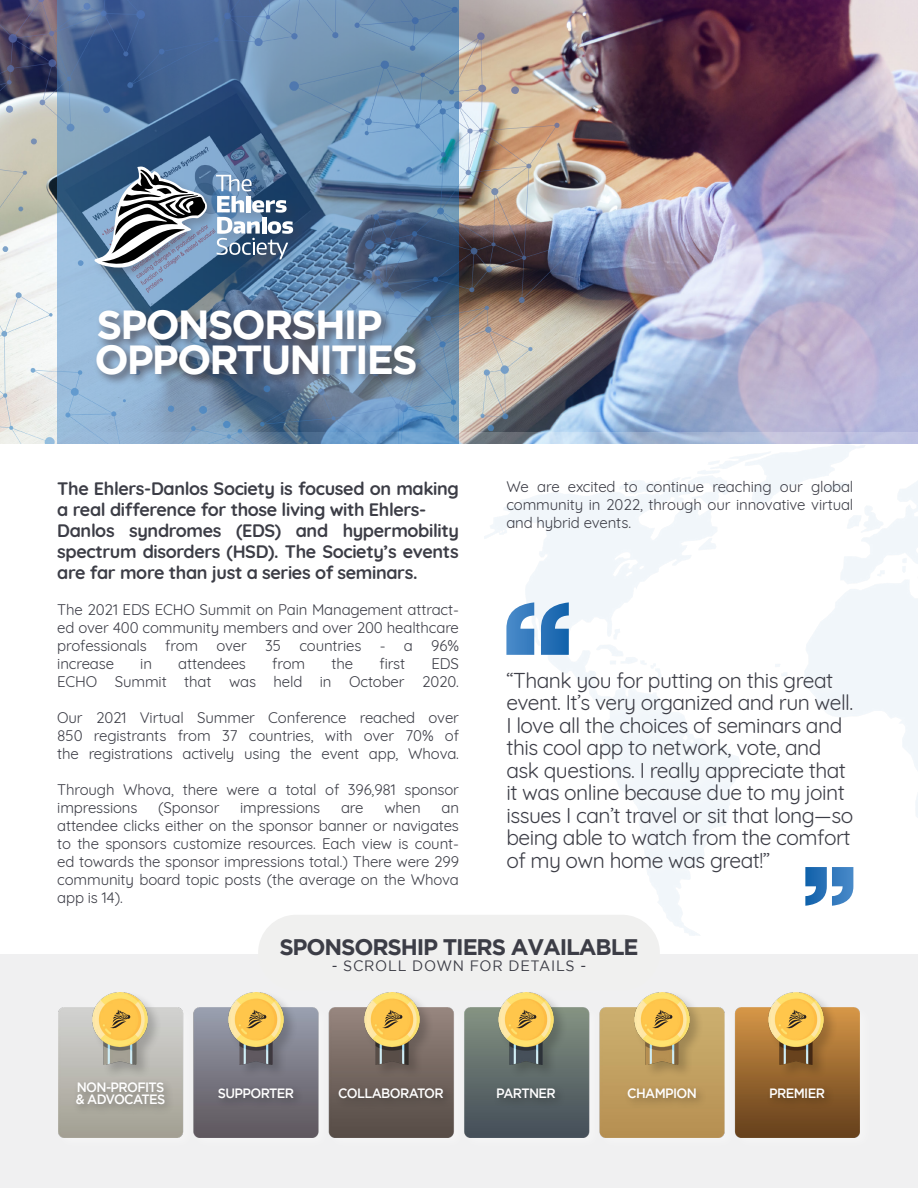
<style>
.page{position:relative;width:918px;height:1188px;background:#fff}
.page>*{position:absolute;margin:0;border:0;box-sizing:border-box;transform-origin:0 0}
.t1{font:700 40.5px/34.8px "Gotham";letter-spacing:-.05em;color:#fff}
.t2{font:700 22.5px "Gotham";letter-spacing:-.05em;color:#3c3d46}
.t3{font:21px/22.5px "Quicksand";letter-spacing:-.025em;color:#3c3d46}
.t4{font:700 18px/21px "Quicksand";letter-spacing:-.02em;color:#3c3d46}
.t5{font:15px/18px "Quicksand";letter-spacing:-.01em;color:#3c3d46;text-align:justify}
.t6{font:15px "Gotham";letter-spacing:.05em;color:#3c3d46;scale:.95 1}
.t7{font:500 13.5px/12px "Gotham";letter-spacing:-.05em;color:#fff;scale:.95 1}
</style>
<div class="page">
<img style="left:0;top:0;width:918px;height:432px">
<div style="left:0;top:955px;width:918px;height:233px;background:#f0f0f1"></div>
<div style="left:258px;top:915px;width:402px;height:75px;background:#f0f0ef;border-radius:38px"></div>
<svg style="left:506px;top:602px;width:63px;height:53px"></svg>
<svg style="left:805px;top:883px;width:48px;height:23px"></svg>
<div style="left:503px;top:669px;width:360px;height:214px;background:#fff;opacity:.75"></div>
<svg style="left:0;top:432px;width:918px;height:12px;background:#b1bdd4"></svg>
<svg style="left:57px;top:0;width:402px;height:444px;background:#6284a9"></svg>
<div style="left:92px;top:164px;width:213px;height:116px;background:#443d45;opacity:.3"></div>
<svg style="left:216px;top:175px;width:77px;height:85px"></svg>
<svg style="left:95px;top:167px;width:112px;height:102px"></svg>
<div style="left:94px;top:307px;width:334px;height:80px;background:#443d45;opacity:.75"></div>
<div style="left:55px;top:1005px;width:818px;height:146px;background:#fff;opacity:.35"></div>
<img style="left:58px;top:1008px;width:802px;height:129px">
<div style="left:72px;top:1078px;width:763px;height:37px;background:#000;opacity:.3"></div>
<div style="left:92px;top:990px;width:70px;height:89px;background:#000;opacity:.2"></div>
<img style="left:93px;top:992px;width:55px;height:72px">
<div style="left:228px;top:991px;width:70px;height:88px;background:#000;opacity:.2"></div>
<img style="left:229px;top:992px;width:55px;height:72px">
<div style="left:364px;top:991px;width:70px;height:88px;background:#000;opacity:.2"></div>
<img style="left:365px;top:992px;width:55px;height:72px">
<div style="left:498px;top:991px;width:70px;height:88px;background:#000;opacity:.2"></div>
<img style="left:499px;top:992px;width:55px;height:72px">
<div style="left:634px;top:991px;width:70px;height:88px;background:#000;opacity:.2"></div>
<img style="left:635px;top:992px;width:55px;height:72px">
<div style="left:768px;top:991px;width:70px;height:88px;background:#000;opacity:.2"></div>
<img style="left:769px;top:992px;width:55px;height:72px">
<svg style="left:110px;top:1010px;width:20px;height:19px"></svg>
<svg style="left:246px;top:1010px;width:20px;height:19px"></svg>
<svg style="left:382px;top:1010px;width:21px;height:19px"></svg>
<svg style="left:516px;top:1010px;width:20px;height:19px"></svg>
<svg style="left:652px;top:1010px;width:21px;height:19px"></svg>
<svg style="left:786px;top:1010px;width:20px;height:19px"></svg>
<h1 class="t1" style="left:95px;top:306px;width:325px">SPONSORSHIP<br>OPPORTUNITIES</h1>
<p class="t4" style="left:57px;top:477px;width:403px">The Ehlers-Danlos Society is focused on making a real difference for those living with Ehlers-Danlos syndromes (EDS) and hypermobility spectrum disorders (HSD). The Society’s events are far more than just a series of seminars.</p>
<p class="t5" style="left:57px;top:599px;width:403px">The 2021 EDS ECHO Summit on Pain Management attract&shy;ed over 400 community members and over 200 healthcare professionals from over 35 countries - a 96% increase</p>
<p class="t5" style="left:140px;top:653px;width:13px">in</p>
<p class="t5" style="left:178px;top:653px;width:69px">attendees</p>
<p class="t5" style="left:272px;top:653px;width:34px">from</p>
<p class="t5" style="left:331px;top:653px;width:23px">the</p>
<p class="t5" style="left:379px;top:653px;width:27px">first</p>
<p class="t5" style="left:57px;top:653px;width:403px;text-align:right">EDS<br>ECHO Summit that was held in October 2020.</p>
<p class="t5" style="left:57px;top:707px;width:403px">Our 2021 Virtual Summer Conference reached over 850 registrants from 37 countries, with over 70% of the registrations actively using the event app, Whova.</p>
<p class="t5" style="left:57px;top:779px;width:403px">Through Whova, there were a total of 396,981 sponsor impressions</p>
<p class="t5" style="left:158px;top:797px;width:63px">(Sponsor</p>
<p class="t5" style="left:240px;top:797px;width:82px">impressions</p>
<p class="t5" style="left:341px;top:797px;width:24px">are</p>
<p class="t5" style="left:384px;top:797px;width:38px">when</p>
<p class="t5" style="left:57px;top:797px;width:403px;text-indent:384px">an attendee clicks either on the sponsor banner or navigates to the sponsors customize resources. Each view is count&shy;ed towards the sponsor impressions total.) There were 299 community board topic posts (the average on the Whova app is 14).</p>
<p class="t5" style="left:506px;top:476px;width:348px">We are excited to continue reaching our global community in 2022, through our innovative virtual and hybrid events.</p>
<p class="t3" style="left:506px;top:667px;width:348px">“Thank you for putting on this great event. It’s very organized and run well.<br>I love all the choices of seminars and this cool app to network, vote, and ask questions. I really appreciate that it was online because due to my joint issues I can’t travel or sit that long—so being able to watch from the comfort of my own home was great!”</p>
<h2 class="t2" style="left:279px;top:934px;width:361px">SPONSORSHIP TIERS AVAILABLE</h2>
<p class="t6" style="left:332px;top:958px;width:269px">- SCROLL DOWN FOR DETAILS -</p>
<p class="t7" style="left:76px;top:1081px;width:96px">NON-PROFITS &amp; ADVOCATES</p>
<p class="t7" style="left:218px;top:1087px;width:82px">SUPPORTER</p>
<p class="t7" style="left:338px;top:1087px;width:113px">COLLABORATOR</p>
<p class="t7" style="left:496px;top:1087px;width:64px">PARTNER</p>
<p class="t7" style="left:627px;top:1087px;width:75px">CHAMPION</p>
<p class="t7" style="left:769px;top:1087px;width:60px">PREMIER</p>
</div>
